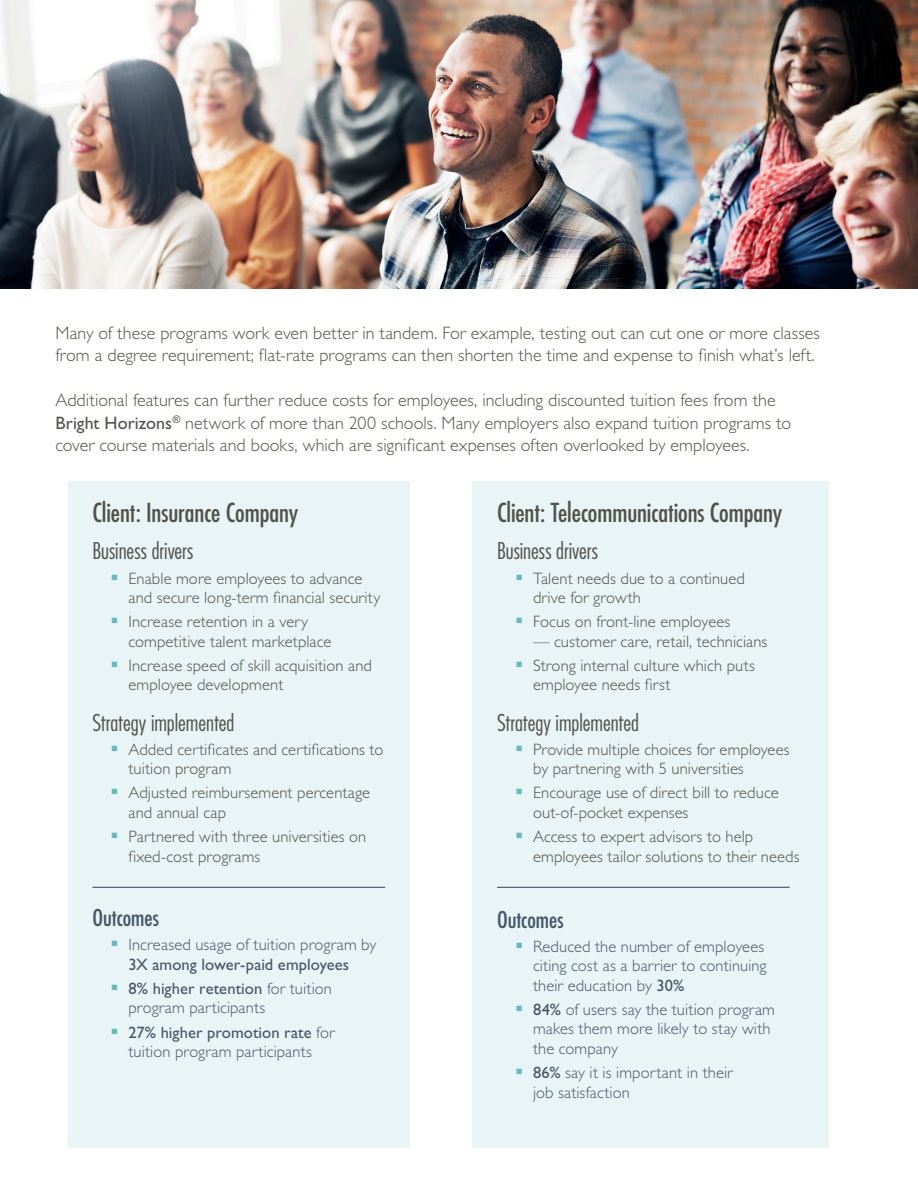
<style>
.page{position:relative;width:918px;height:1188px;background:#fff}
.page>*{position:absolute;margin:0;border:0;box-sizing:border-box;transform-origin:0 0}
.Body_Copy{font:condensed 25.5px "Futura Std";letter-spacing:-.005em;color:#525149}
.Body_Copy-2{font:300 condensed 22.5px "Futura Std";color:#525149}
.Body_Copy-3{font:condensed 22.5px "Futura Std";color:#465669}
.t1{font:300 18px/22.5px "Gill Sans Std";color:#525149}
.t2{font:300 16.5px/19.5px "Gill Sans Std";letter-spacing:.005em;color:#525149}
.t3{font:300 16.5px/19.5px "Gill Sans Std";letter-spacing:.005em;color:#465669}
.s1{font-weight:400}
</style>
<div class="page">
<div style="left:472px;top:481px;width:356px;height:667px;background:#e8f4f5"></div>
<div style="left:68px;top:481px;width:341px;height:667px;background:#e8f4f5"></div>
<img style="left:0;top:0;width:918px;height:289px">
<hr style="left:92px;top:887px;width:293px;height:1px;background:#465669">
<hr style="left:497px;top:887px;width:293px;height:1px;background:#465669">
<p class="t1" style="left:56px;top:322px;width:766px">Many of these programs work even better in tandem. For example, testing out can cut one or more classes from a degree requirement; flat-rate programs can then shorten the time and expense to finish what’s left.</p>
<p class="t1" style="left:56px;top:389px;width:737px">Additional features can further reduce costs for employees, including discounted tuition fees from the<br><span class="s1">Bright Horizons</span><sup>®</sup> network of more than 200 schools. Many employers also expand tuition programs to cover course materials and books, which are significant expenses often overlooked by employees.</p>
<p class="Body_Copy" style="left:92px;top:497px;width:207px">Client: Insurance Company</p>
<p class="Body_Copy-2" style="left:92px;top:538px;width:102px">Business drivers</p>
<p class="t2" style="left:128px;top:568px;width:253px">Enable more employees to advance and secure long-term financial security</p>
<p class="t2" style="left:128px;top:612px;width:204px">Increase retention in a very competitive talent marketplace</p>
<p class="t2" style="left:128px;top:656px;width:245px">Increase speed of skill acquisition and employee development</p>
<p class="Body_Copy-2" style="left:92px;top:709px;width:143px">Strategy implemented</p>
<p class="t2" style="left:128px;top:740px;width:256px">Added certificates and certifications to tuition program</p>
<p class="t2" style="left:128px;top:783px;width:243px">Adjusted reimbursement percentage and annual cap</p>
<p class="t2" style="left:128px;top:827px;width:239px">Partnered with three universities on fixed-cost programs</p>
<p class="Body_Copy-3" style="left:92px;top:904px;width:68px">Outcomes</p>
<p class="t3" style="left:128px;top:935px;width:250px">Increased usage of tuition program by<br><span class="s1">3X among lower-paid employees</span></p>
<p class="t3" style="left:128px;top:979px;width:205px"><span class="s1">8% higher retention</span> for tuition program participants</p>
<p class="t3" style="left:128px;top:1022px;width:208px"><span class="s1">27% higher promotion rate</span> for tuition program participants</p>
<p class="Body_Copy" style="left:497px;top:497px;width:287px">Client: Telecommunications Company</p>
<p class="Body_Copy-2" style="left:497px;top:538px;width:102px">Business drivers</p>
<p class="t2" style="left:533px;top:568px;width:213px">Talent needs due to a continued drive for growth</p>
<p class="t2" style="left:533px;top:612px;width:199px">Focus on front-line employees</p>
<p class="t2" style="left:533px;top:632px;width:236px">— customer care, retail, technicians</p>
<p class="t2" style="left:533px;top:656px;width:223px">Strong internal culture which puts employee needs first</p>
<p class="Body_Copy-2" style="left:497px;top:709px;width:143px">Strategy implemented</p>
<p class="t2" style="left:533px;top:740px;width:258px">Provide multiple choices for employees by partnering with 5 universities</p>
<p class="t2" style="left:533px;top:783px;width:247px">Encourage use of direct bill to reduce out-of-pocket expenses</p>
<p class="t2" style="left:533px;top:827px;width:268px">Access to expert advisors to help employees tailor solutions to their needs</p>
<p class="Body_Copy-3" style="left:497px;top:906px;width:68px">Outcomes</p>
<p class="t3" style="left:533px;top:937px;width:235px">Reduced the number of employees citing cost as a barrier to continuing their education by <span class="s1">30%</span></p>
<p class="t3" style="left:533px;top:1000px;width:244px"><span class="s1">84%</span> of users say the tuition program makes them more likely to stay with the company</p>
<p class="t3" style="left:533px;top:1063px;width:201px"><span class="s1">86%</span> say it is important in their job satisfaction</p>
</div>
